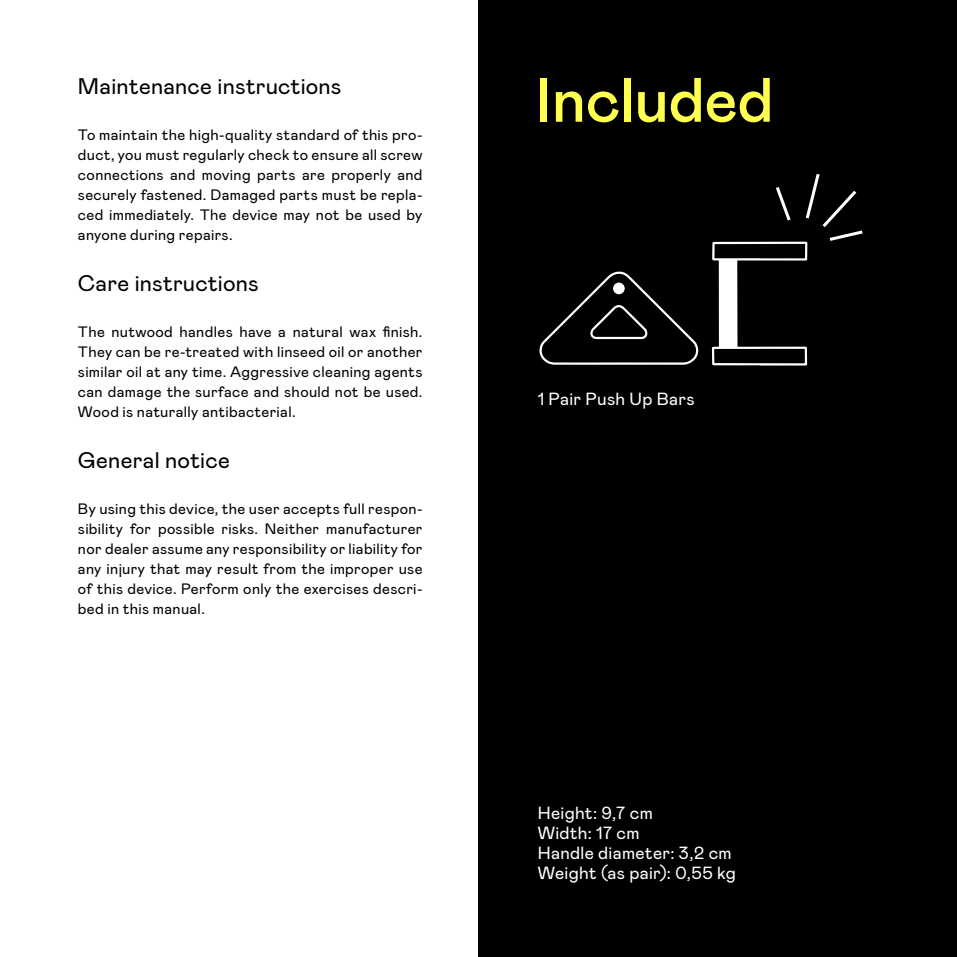
<style>
.page{position:relative;width:957px;height:957px;background:#fff}
.page>*{position:absolute;margin:0;border:0;box-sizing:border-box;transform-origin:0 0}
.t1{font:500 62.5px "Mabry";letter-spacing:-.005em;color:#ffff50}
.t2{font:22.5px "Mabry";letter-spacing:.01em;color:#000}
.t3{font:17.5px/20px "Mabry";letter-spacing:.02em;color:#fff}
.t4{font:15px/20px "Mabry";letter-spacing:.025em;color:#000;text-align:justify}
</style>
<div class="page">
<div style="left:478px;top:0;width:479px;height:957px;background:#000"></div>
<svg style="left:712px;top:174px;width:150px;height:191px"></svg>
<svg style="left:539px;top:271px;width:159px;height:94px"></svg>
<div style="left:613px;top:283px;width:12px;height:11px;background:#fff;border-radius:50%"></div>
<h2 class="t2" style="left:78px;top:70px;width:265px">Maintenance instructions</h2>
<p class="t4" style="left:78px;top:124px;width:346px">To maintain the high-quality standard of this pro&shy;duct, you must regularly check to ensure all screw connections and moving parts are properly and securely fastened. Damaged parts must be repla&shy;ced immediately. The device may not be used by anyone during repairs.</p>
<h2 class="t2" style="left:78px;top:267px;width:182px">Care instructions</h2>
<p class="t4" style="left:78px;top:321px;width:346px">The nutwood handles have a natural wax finish.<br>They can be re-treated with linseed oil or another similar oil at any time. Aggressive cleaning agents can damage the surface and should not be used.<br>Wood is naturally antibacterial.</p>
<h2 class="t2" style="left:78px;top:444px;width:153px">General notice</h2>
<p class="t4" style="left:78px;top:498px;width:346px">By using this device, the user accepts full respon&shy;sibility for possible risks. Neither manufacturer nor dealer assume any responsibility or liability for any injury that may result from the improper use of this device. Perform only the exercises descri&shy;bed in this manual.</p>
<h1 class="t1" style="left:536px;top:55px;width:239px">Included</h1>
<p class="t3" style="left:538px;top:388px;width:158px">1 Pair Push Up Bars</p>
<p class="t3" style="left:538px;top:802px;width:200px">Height: 9,7 cm<br>Width: 17 cm<br>Handle diameter: 3,2 cm<br>Weight (as pair): 0,55 kg</p>
</div>
